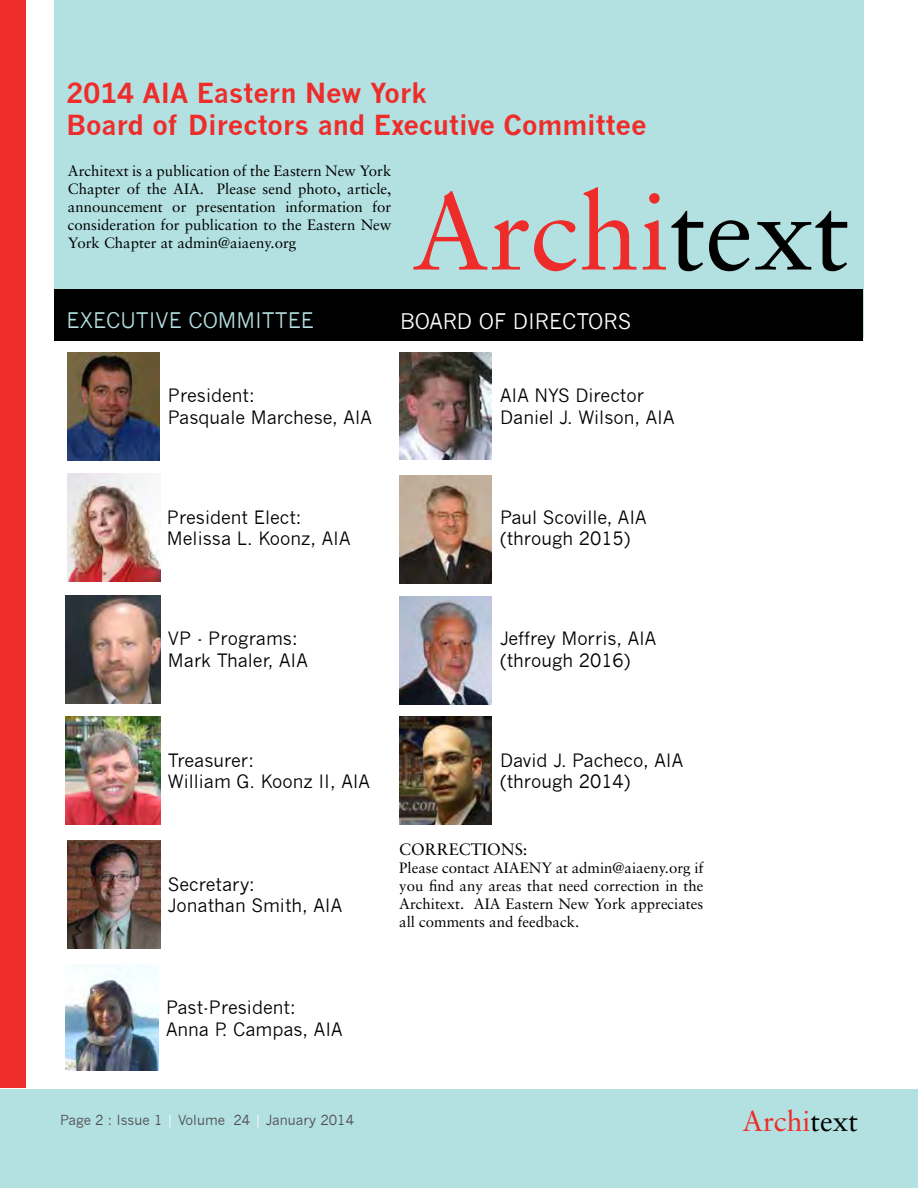
<style>
.page{position:relative;width:918px;height:1188px;background:#fff}
.page>*{position:absolute;margin:0;border:0;box-sizing:border-box;transform-origin:0 0}
.t1{font:108px "Sabon";color:#ee2c2a}
.t2{font:28.5px "Sabon";color:#ee2c2a}
.t3{font:700 27px/32.4px "News Gothic";color:#ee2c2a}
.t4{font:21px "News Gothic";color:#b3e0e1}
.t5{font:21px "News Gothic";color:#fff}
.t6{font:18px/21.6px "News Gothic";color:#000}
.t7{font:16.5px "Sabon";color:#000}
.t8{font:15px/18px "Sabon";color:#000;text-align:justify}
.t9{font:13.5px "News Gothic";color:#4d4d4f}
.s1{color:#000}
.s2{color:#fff}
</style>
<div class="page">
<div style="left:0;top:1089px;width:918px;height:99px;background:#b3e0e1"></div>
<div style="left:54px;top:0;width:809px;height:338px;background:#b3e0e1"></div>
<img style="left:67px;top:352px;width:93px;height:108px">
<img style="left:67px;top:474px;width:94px;height:108px">
<img style="left:67px;top:841px;width:93px;height:108px">
<img style="left:65px;top:717px;width:95px;height:108px">
<img style="left:65px;top:595px;width:95px;height:108px">
<img style="left:65px;top:964px;width:93px;height:107px">
<img style="left:399px;top:352px;width:92px;height:108px">
<img style="left:399px;top:475px;width:92px;height:108px">
<img style="left:399px;top:597px;width:92px;height:108px">
<img style="left:399px;top:717px;width:92px;height:107px">
<div style="left:0;top:0;width:26px;height:1087px;background:#ee2c2a"></div>
<hr style="left:917px;top:613px;width:1px;height:476px;background:#ee2c2a">
<div style="left:54px;top:289px;width:808px;height:52px;background:#000"></div>
<h3 class="t3" style="left:67px;top:76px;width:581px">2014 AIA Eastern New York<br>Board of Directors and Executive Committee</h3>
<p class="t8" style="left:68px;top:162px;width:325px">Architext is a publication of the Eastern New York Chapter of the AIA. Please send photo, article, announcement or presentation information for consideration for publication to the Eastern New York Chapter at admin@aiaeny.org</p>
<h1 class="t1" style="left:411px;top:168px;width:439px">Archi<span class="s1">text</span></h1>
<h3 class="t4" style="left:67px;top:309px;width:249px">EXECUTIVE COMMITTEE</h3>
<h3 class="t5" style="left:400px;top:309px;width:233px">BOARD OF DIRECTORS</h3>
<p class="t6" style="left:168px;top:385px;width:206px">President:<br>Pasquale Marchese, AIA</p>
<p class="t6" style="left:500px;top:385px;width:176px">AIA NYS Director<br>Daniel J. Wilson, AIA</p>
<p class="t6" style="left:167px;top:506px;width:185px">President Elect:<br>Melissa L. Koonz, AIA</p>
<p class="t6" style="left:500px;top:506px;width:148px">Paul Scoville, AIA (through 2015)</p>
<p class="t6" style="left:168px;top:628px;width:141px">VP - Programs:<br>Mark Thaler, AIA</p>
<p class="t6" style="left:500px;top:628px;width:158px">Jeffrey Morris, AIA (through 2016)</p>
<p class="t6" style="left:168px;top:750px;width:204px">Treasurer:<br>William G. Koonz II, AIA</p>
<p class="t6" style="left:500px;top:749px;width:185px">David J. Pacheco, AIA (through 2014)</p>
<p class="t6" style="left:168px;top:873px;width:176px">Secretary:<br>Jonathan Smith, AIA</p>
<p class="t7" style="left:399px;top:839px;width:130px">CORRECTIONS:</p>
<p class="t8" style="left:399px;top:858px;width:306px">Please contact AIAENY at admin@aiaeny.org if you find any areas that need correction in the Architext. AIA Eastern New York appreciates all comments and feedback.</p>
<p class="t6" style="left:166px;top:997px;width:178px">Past-President:<br>Anna P. Campas, AIA</p>
<p class="t9" style="left:60px;top:1112px;width:296px">Page 2 : Issue 1 <span class="s2">|</span> Volume 24 <span class="s2">|</span> January 2014</p>
<h2 class="t2" style="left:742px;top:1104px;width:117px">Archi<span class="s1">text</span></h2>
</div>
